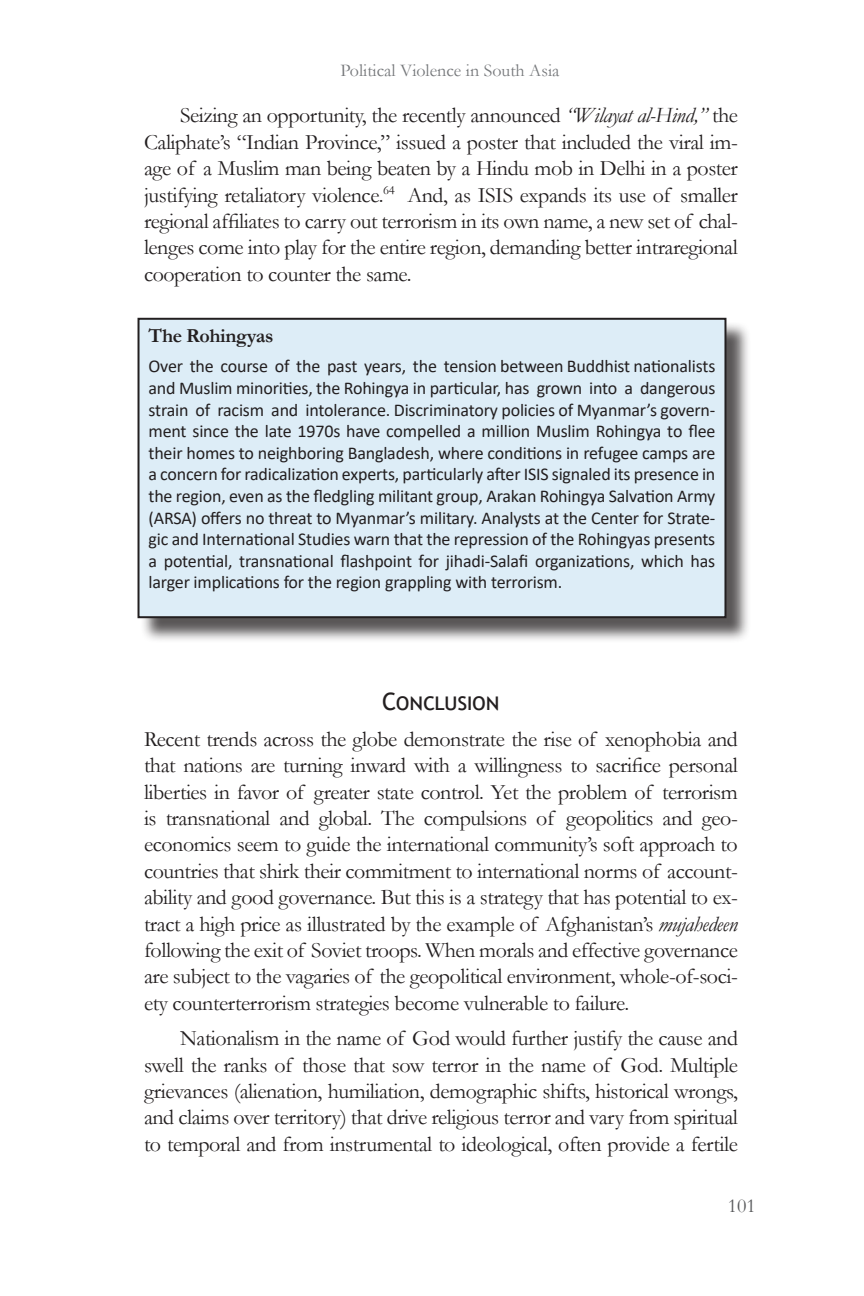
<style>
.page{position:relative;width:864px;height:1296px;background:#fff}
.page>*{position:absolute;margin:0;border:0;box-sizing:border-box;transform-origin:0 0}
.SUBHEAD_1{font:24px "Trebuchet MS";letter-spacing:-.02em;color:#231f20}
.Body_text_-_book{font:22px/26.4px "Garamond";letter-spacing:-.02em;color:#231f20;text-align:justify}
.Body_text_-_first_pa{font:22px/26.4px "Garamond";letter-spacing:-.02em;color:#231f20;text-align:justify}
.SUBHEAD_2{font:700 20px "Garamond";letter-spacing:-.02em;color:#231f20}
.t1{font:20px "Garamond";color:#57585a}
.Box_Text-_first_para{font:18px/21.6px "Calibri";letter-spacing:-.01em;color:#231f20;text-align:justify}
.t2{font:18px "Garamond";color:#76787b}
.s1{font-style:italic}
</style>
<div class="page">
<div style="left:141px;top:321px;width:610px;height:322px;background:#231f20;opacity:.75"></div>
<div style="left:139px;top:319px;width:586px;height:298px;background:#ddedf7"></div>
<div style="left:138px;top:318px;width:588px;height:300px;border:2px solid #231f20"></div>
<p class="t2" style="left:340px;top:58px;width:221px">Political Violence in South Asia</p>
<p class="Body_text_-_book" style="left:144px;top:102px;width:596px;text-indent:36px">Seizing an opportunity, the recently announced <span class="s1">“Wilayat al-Hind,”</span> the Caliphate’s “Indian Province,” issued a poster that included the viral im&shy;age of a Muslim man being beaten by a Hindu mob in Delhi in a poster justifying retaliatory violence.<sup>64</sup> And, as ISIS expands its use of smaller regional affiliates to carry out terrorism in its own name, a new set of chal&shy;lenges come into play for the entire region, demanding better intraregional cooperation to counter the same.</p>
<p class="SUBHEAD_2" style="left:149px;top:322px;width:126px">The Rohingyas</p>
<p class="Box_Text-_first_para" style="left:149px;top:355px;width:568px">Over the course of the past years, the tension between Buddhist nationalists and Muslim minorities, the Rohingya in particular, has grown into a dangerous strain of racism and intolerance. Discriminatory policies of Myanmar’s govern&shy;ment since the late 1970s have compelled a million Muslim Rohingya to flee their homes to neighboring Bangladesh, where conditions in refugee camps are a concern for radicalization experts, particularly after ISIS signaled its presence in the region, even as the fledgling militant group, Arakan Rohingya Salvation Army (ARSA) offers no threat to Myanmar’s military. Analysts at the Center for Strate&shy;gic and International Studies warn that the repression of the Rohingyas presents a potential, transnational flashpoint for jihadi-Salafi organizations, which has larger implications for the region grappling with terrorism.</p>
<p class="SUBHEAD_1" style="left:382px;top:687px;width:119px">CONCLUSION</p>
<p class="Body_text_-_first_pa" style="left:144px;top:725px;width:596px">Recent trends across the globe demonstrate the rise of xenophobia and that nations are turning inward with a willingness to sacrifice personal liberties in favor of greater state control. Yet the problem of terrorism is transnational and global. The compulsions of geopolitics and geo&shy;economics seem to guide the international community’s soft approach to countries that shirk their commitment to international norms of account&shy;ability and good governance. But this is a strategy that has potential to ex&shy;tract a high price as illustrated by the example of Afghanistan’s <span class="s1">mujahedeen </span>following the exit of Soviet troops. When morals and effective governance are subject to the vagaries of the geopolitical environment, whole-of-soci&shy;ety counterterrorism strategies become vulnerable to failure.</p>
<p class="Body_text_-_book" style="left:144px;top:1025px;width:596px;text-indent:36px">Nationalism in the name of God would further justify the cause and swell the ranks of those that sow terror in the name of God. Multiple grievances (alienation, humiliation, demographic shifts, historical wrongs, and claims over territory) that drive religious terror and vary from spiritual to temporal and from instrumental to ideological, often provide a fertile</p>
<p class="t1" style="left:728px;top:1192px;width:30px">101</p>
</div>
